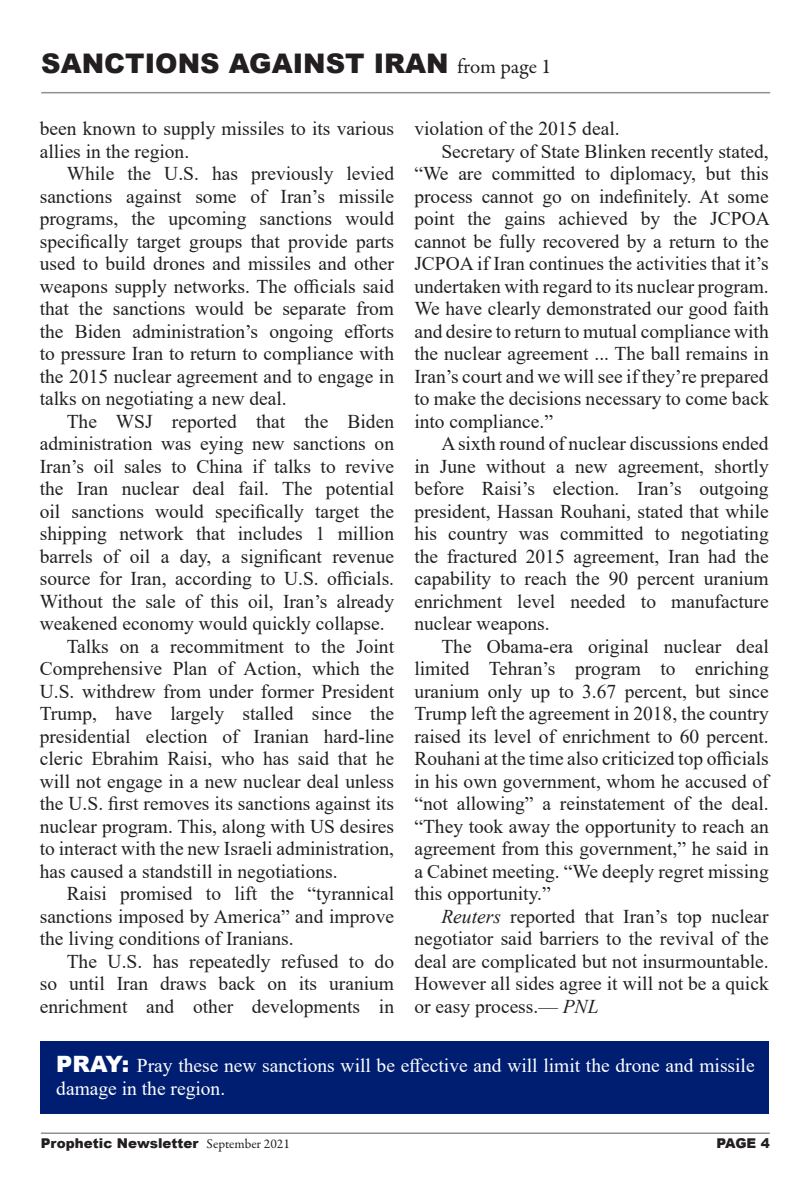
<style>
.page{position:relative;width:810px;height:1188px;background:#fff}
.page>*{position:absolute;margin:0;border:0;box-sizing:border-box;transform-origin:0 0}
.t1{font:900 27px "Arial";color:#231f20}
.t2{font:19.5px/22.5px "Times New Roman";color:#231f20;text-align:justify}
.t3{font:19.5px/22.5px "Times New Roman";color:#fff}
.t4{font:900 13.5px "Arial";color:#231f20}
.s1{font-family:"Garamond Premr Pro";font-weight:400;font-size:21px}
.s2{font-style:italic}
.s3{font-family:"Arial";font-weight:900;font-size:22.5px}
.s4{font-family:"Garamond Premr Pro";font-weight:400}
</style>
<div class="page">
<hr style="left:41px;top:1133px;width:729px;height:1px;background:#231f20">
<hr style="left:41px;top:92px;width:729px;height:1px;background:#231f20">
<div style="left:40px;top:1041px;width:729px;height:72px;background:#001e71"></div>
<p class="t1" style="left:41px;top:44px;width:512px">SANCTIONS AGAINST IRAN <span class="s1">from page 1</span></p>
<p class="t2" style="left:40px;top:117px;width:356px">been known to supply missiles to its various allies in the region.</p>
<p class="t2" style="left:40px;top:162px;width:356px;text-indent:27px">While the U.S. has previously levied sanctions against some of Iran’s missile programs, the upcoming sanctions would specifically target groups that provide parts used to build drones and missiles and other weapons supply networks. The officials said that the sanctions would be separate from the Biden administration’s ongoing efforts to pressure Iran to return to compliance with the 2015 nuclear agreement and to engage in talks on negotiating a new deal.</p>
<p class="t2" style="left:40px;top:409px;width:356px;text-indent:27px">The WSJ reported that the Biden administration was eying new sanctions on Iran’s oil sales to China if talks to revive the Iran nuclear deal fail. The potential oil sanctions would specifically target the shipping network that includes 1 million barrels of oil a day, a significant revenue source for Iran, according to U.S. officials.<br>Without the sale of this oil, Iran’s already weakened economy would quickly collapse.</p>
<p class="t2" style="left:40px;top:634px;width:356px;text-indent:27px">Talks on a recommitment to the Joint Comprehensive Plan of Action, which the U.S. withdrew from under former President Trump, have largely stalled since the presidential election of Iranian hard-line cleric Ebrahim Raisi, who has said that he will not engage in a new nuclear deal unless the U.S. first removes its sanctions against its nuclear program. This, along with US desires to interact with the new Israeli administration, has caused a standstill in negotiations.</p>
<p class="t2" style="left:40px;top:882px;width:356px;text-indent:27px">Raisi promised to lift the “tyrannical sanctions imposed by America” and improve the living conditions of Iranians.</p>
<p class="t2" style="left:40px;top:949px;width:356px;text-indent:27px">The U.S. has repeatedly refused to do so until Iran draws back on its uranium enrichment and other developments in</p>
<p class="t2" style="left:414px;top:117px;width:207px">violation of the 2015 deal.</p>
<p class="t2" style="left:414px;top:139px;width:357px;text-indent:27px">Secretary of State Blinken recently stated, “We are committed to diplomacy, but this process cannot go on indefinitely. At some point the gains achieved by the JCPOA cannot be fully recovered by a return to the JCPOA if Iran continues the activities that it’s undertaken with regard to its nuclear program.<br>We have clearly demonstrated our good faith and desire to return to mutual compliance with the nuclear agreement ... The ball remains in Iran’s court and we will see if they’re prepared to make the decisions necessary to come back into compliance.”</p>
<p class="t2" style="left:414px;top:432px;width:356px;text-indent:27px">A sixth round of nuclear discussions ended in June without a new agreement, shortly before Raisi’s election. Iran’s outgoing president, Hassan Rouhani, stated that while his country was committed to negotiating the fractured 2015 agreement, Iran had the capability to reach the 90 percent uranium enrichment level needed to manufacture nuclear weapons.</p>
<p class="t2" style="left:414px;top:634px;width:356px;text-indent:27px">The Obama-era original nuclear deal limited Tehran’s program to enriching uranium only up to 3.67 percent, but since Trump left the agreement in 2018, the country raised its level of enrichment to 60 percent.<br>Rouhani at the time also criticized top officials in his own government, whom he accused of “not allowing” a reinstatement of the deal. “They took away the opportunity to reach an agreement from this government,” he said in a Cabinet meeting. “We deeply regret missing this opportunity.”</p>
<p class="t2" style="left:414px;top:904px;width:356px;text-indent:27px"><span class="s2">Reuters</span> reported that Iran’s top nuclear negotiator said barriers to the revival of the deal are complicated but not insurmountable.<br>However all sides agree it will not be a quick or easy process.— <span class="s2">PNL</span></p>
<p class="t3" style="left:56px;top:1054px;width:700px"><span class="s3">PRAY:</span> Pray these new sanctions will be effective and will limit the drone and missile damage in the region.</p>
<p class="t4" style="left:41px;top:1135px;width:251px">Prophetic Newsletter <span class="s4">September 2021</span></p>
<p class="t4" style="left:717px;top:1135px;width:55px">PAGE 4</p>
</div>
